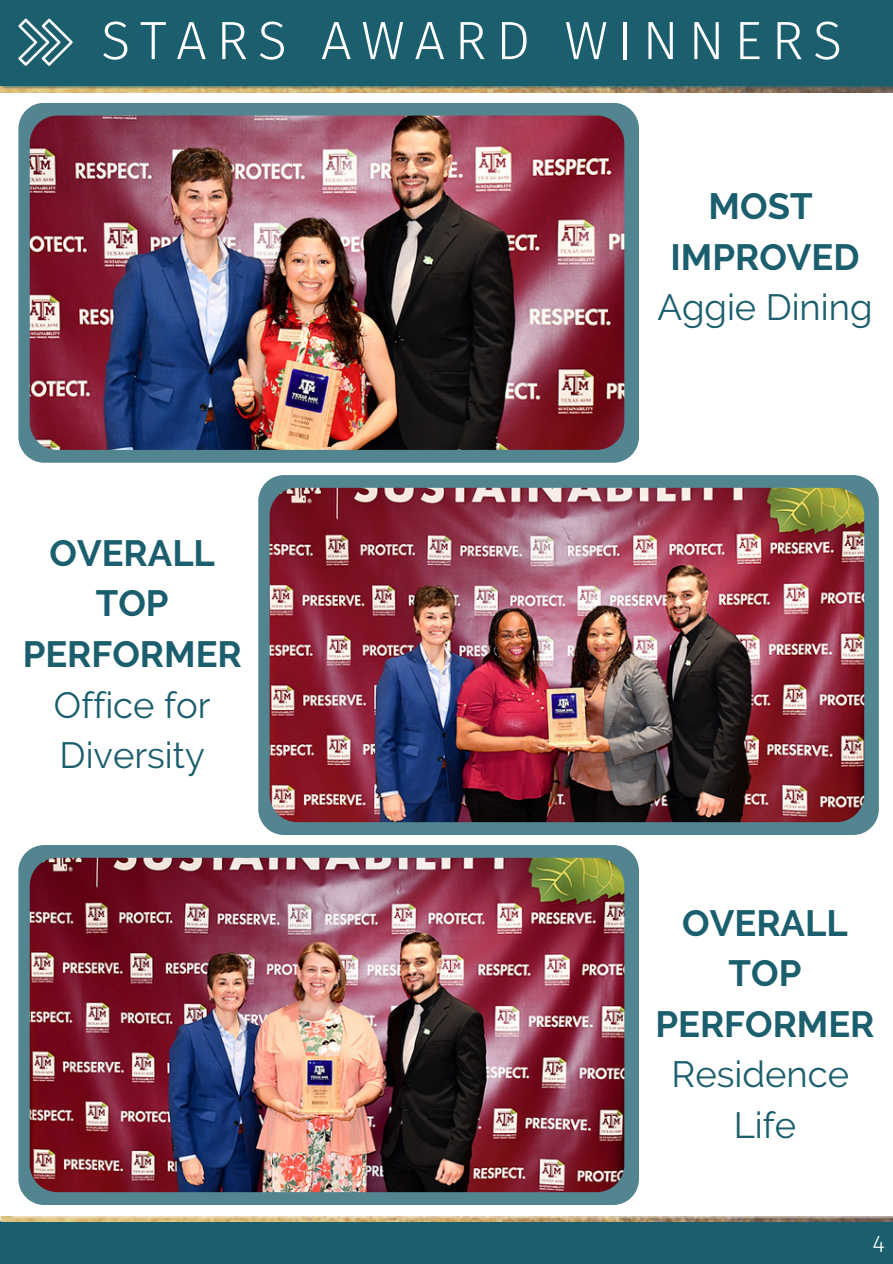
<style>
.page{position:relative;width:893px;height:1264px;background:#fff}
.page>*{position:absolute;margin:0;border:0;box-sizing:border-box;transform-origin:0 0}
.t1{font:300 54px "Fira Sans";letter-spacing:.175em;color:#fff}
.t2{font:700 36.45px "Raleway";color:#1b5e6d}
.t3{font:36.45px/50.7px "Raleway";color:#1b5e6d}
.t4{font:300 24px "Fira Sans";color:#fff}
</style>
<div class="page">
<div style="left:0;top:0;width:892px;height:1263px;background:#1b5e6d"></div>
<div style="left:0;top:89px;width:892px;height:1131px;background:#fff"></div>
<img style="left:0;top:86px;width:892px;height:6px">
<img style="left:0;top:1216px;width:892px;height:5px">
<svg style="left:18px;top:19px;width:54px;height:47px"></svg>
<div style="left:18px;top:845px;width:620px;height:359px;background:#528590;border-radius:26px"></div>
<img style="left:30px;top:857px;width:594px;height:335px;border-radius:28px">
<svg style="left:258px;top:475px;width:620px;height:360px;background:#53858f"></svg>
<img style="left:269px;top:488px;width:595px;height:334px;border-radius:28px">
<div style="left:18px;top:103px;width:620px;height:360px;background:#528590;border-radius:26px"></div>
<img style="left:30px;top:115px;width:594px;height:335px;border-radius:28px">
<p class="t1" style="left:101px;top:9px;width:742px">STARS AWARD WINNERS</p>
<p class="t2" style="left:50px;top:531px;width:167px">OVERALL</p>
<p class="t2" style="left:96px;top:582px;width:74px">TOP</p>
<p class="t2" style="left:23px;top:632px;width:220px">PERFORMER</p>
<p class="t3" style="left:54px;top:679px;width:158px">Office for<br>Diversity</p>
<p class="t2" style="left:708px;top:185px;width:105px">MOST</p>
<p class="t2" style="left:670px;top:235px;width:190px">IMPROVED</p>
<p class="t3" style="left:657px;top:282px;width:217px">Aggie Dining</p>
<p class="t2" style="left:682px;top:901px;width:167px">OVERALL</p>
<p class="t2" style="left:728px;top:951px;width:74px">TOP</p>
<p class="t2" style="left:655px;top:1002px;width:220px">PERFORMER</p>
<p class="t3" style="left:671px;top:1049px;width:179px">Residence</p>
<p class="t3" style="left:733px;top:1099px;width:64px">Life</p>
<p class="t4" style="left:872px;top:1229px;width:14px">4</p>
</div>
